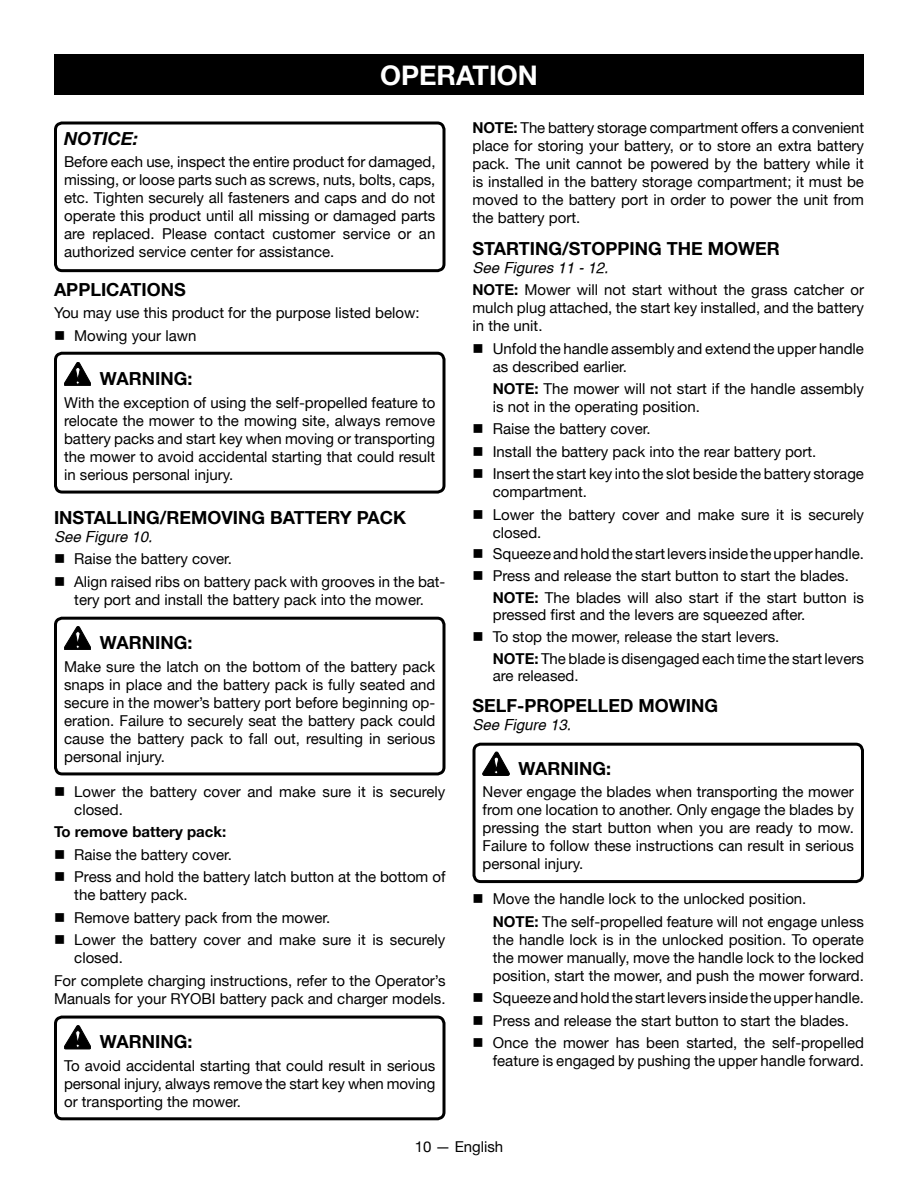
<style>
.page{position:relative;width:918px;height:1188px;background:#fff}
.page>*{position:absolute;margin:0;border:0;box-sizing:border-box;transform-origin:0 0}
.HEADING{font:700 27px "Helvetica Neue";color:#fff}
.Heading_2_w_figure{font:700 18px "Helvetica Neue";color:#000}
.Warning{font:700 18px "Helvetica Neue";color:#000}
.Heading_2{font:700 18px "Helvetica Neue";color:#000}
.Notice{font:italic 700 18px "Helvetica Neue";color:#000}
.bullets{font:15px/18px "Helvetica Neue";color:#000}
.Warning_text{font:15px/18px "Helvetica Neue";color:#000;text-align:justify}
.Body_text{font:15px/18px "Helvetica Neue";color:#000;text-align:justify}
.See_figure{font:italic 15px "Helvetica";color:#000}
.Body_text-2{font:700 15px "Helvetica Neue";color:#000}
.s1{font-weight:700}
</style>
<div class="page">
<svg style="left:64px;top:362px;width:27px;height:24px"></svg>
<svg style="left:64px;top:626px;width:27px;height:24px"></svg>
<svg style="left:64px;top:1026px;width:27px;height:23px"></svg>
<svg style="left:483px;top:752px;width:26px;height:24px"></svg>
<div style="left:54px;top:617px;width:392px;height:158px;border:3px solid #000;border-radius:7px"></div>
<div style="left:54px;top:352px;width:392px;height:142px;border:3px solid #000;border-radius:7px"></div>
<div style="left:54px;top:54px;width:810px;height:40px;background:#000"></div>
<div style="left:472px;top:743px;width:392px;height:140px;border:3px solid #000;border-radius:7px"></div>
<div style="left:54px;top:1016px;width:392px;height:104px;border:3px solid #000;border-radius:7px"></div>
<div style="left:54px;top:122px;width:392px;height:150px;border:3px solid #000;border-radius:7px"></div>
<p class="HEADING" style="left:380px;top:58px;width:159px">OPERATION</p>
<p class="Notice" style="left:64px;top:127px;width:76px">NOTICE:</p>
<p class="Warning_text" style="left:64px;top:153px;width:373px">Before each use, inspect the entire product for damaged, missing, or loose parts such as screws, nuts, bolts, caps, etc. Tighten securely all fasteners and caps and do not operate this product until all missing or damaged parts are replaced. Please contact customer service or an authorized service center for assistance.</p>
<p class="Heading_2" style="left:54px;top:278px;width:133px">APPLICATIONS</p>
<p class="Body_text" style="left:54px;top:304px;width:367px">You may use this product for the purpose listed below:</p>
<p class="bullets" style="left:54px;top:326px;width:144px">■ Mowing your lawn</p>
<p class="Warning" style="left:100px;top:367px;width:94px">WARNING:</p>
<p class="Warning_text" style="left:64px;top:393px;width:373px">With the exception of using the self-propelled feature to relocate the mower to the mowing site, always remove battery packs and start key when moving or transporting the mower to avoid accidental starting that could result in serious personal injury.</p>
<p class="Heading_2_w_figure" style="left:54px;top:506px;width:354px">INSTALLING/REMOVING BATTERY PACK</p>
<p class="See_figure" style="left:54px;top:528px;width:100px">See Figure 10.</p>
<p class="bullets" style="left:54px;top:550px;width:180px">■ Raise the battery cover.</p>
<p class="bullets" style="left:54px;top:572px;width:393px;text-align:center">■ Align raised ribs on battery pack with grooves in the bat&shy;tery port and install the battery pack into the mower.</p>
<p class="Warning" style="left:100px;top:632px;width:94px">WARNING:</p>
<p class="Warning_text" style="left:64px;top:657px;width:373px">Make sure the latch on the bottom of the battery pack snaps in place and the battery pack is fully seated and secure in the mower’s battery port before beginning op&shy;eration. Failure to securely seat the battery pack could cause the battery pack to fall out, resulting in serious personal injury.</p>
<p class="bullets" style="left:74px;top:782px;width:373px;text-indent:-20px">■ Lower the battery cover and make sure it is securely closed.</p>
<p class="Body_text-2" style="left:54px;top:823px;width:174px">To remove battery pack:</p>
<p class="bullets" style="left:54px;top:845px;width:180px">■ Raise the battery cover.</p>
<p class="bullets" style="left:74px;top:868px;width:373px;text-indent:-20px">■ Press and hold the battery latch button at the bottom of the battery pack.</p>
<p class="bullets" style="left:54px;top:908px;width:278px">■ Remove battery pack from the mower.</p>
<p class="bullets" style="left:74px;top:931px;width:373px;text-indent:-20px">■ Lower the battery cover and make sure it is securely closed.</p>
<p class="Body_text" style="left:54px;top:971px;width:393px">For complete charging instructions, refer to the Operator’s<br>Manuals for your RYOBI battery pack and charger models.</p>
<p class="Warning" style="left:100px;top:1031px;width:94px">WARNING:</p>
<p class="Warning_text" style="left:64px;top:1056px;width:373px">To avoid accidental starting that could result in serious personal injury, always remove the start key when moving or transporting the mower.</p>
<p class="Body_text" style="left:472px;top:119px;width:393px"><span class="s1">NOTE:</span> The battery storage compartment offers a convenient place for storing your battery, or to store an extra battery pack. The unit cannot be powered by the battery while it is installed in the battery storage compartment; it must be moved to the battery port in order to power the unit from the battery port.</p>
<p class="Heading_2_w_figure" style="left:472px;top:237px;width:309px">STARTING/STOPPING THE MOWER</p>
<p class="See_figure" style="left:472px;top:259px;width:137px">See Figures 11 - 12.</p>
<p class="Body_text" style="left:472px;top:281px;width:393px"><span class="s1">NOTE:</span> Mower will not start without the grass catcher or mulch plug attached, the start key installed, and the battery in the unit.</p>
<p class="bullets" style="left:493px;top:339px;width:373px;text-indent:-20px">■ Unfold the handle assembly and extend the upper handle as described earlier.</p>
<p class="bullets" style="left:493px;top:380px;width:373px;line-height:17.2px"><span class="s1">NOTE:</span> The mower will not start if the handle assembly is not in the operating position.</p>
<p class="bullets" style="left:472px;top:420px;width:180px">■ Raise the battery cover.</p>
<p class="bullets" style="left:472px;top:442px;width:345px">■ Install the battery pack into the rear battery port.</p>
<p class="bullets" style="left:493px;top:465px;width:373px;text-indent:-20px">■ Insert the start key into the slot beside the battery storage compartment.</p>
<p class="bullets" style="left:493px;top:505px;width:373px;text-indent:-20px">■ Lower the battery cover and make sure it is securely closed.</p>
<p class="bullets" style="left:472px;top:545px;width:393px">■ Squeeze and hold the start levers inside the upper handle.</p>
<p class="bullets" style="left:472px;top:567px;width:378px">■ Press and release the start button to start the blades.</p>
<p class="bullets" style="left:493px;top:589px;width:373px;line-height:17.2px"><span class="s1">NOTE:</span> The blades will also start if the start button is pressed first and the levers are squeezed after.</p>
<p class="bullets" style="left:472px;top:627px;width:308px">■ To stop the mower, release the start levers.</p>
<p class="bullets" style="left:493px;top:649px;width:373px;line-height:17.2px"><span class="s1">NOTE:</span> The blade is disengaged each time the start levers are released.</p>
<p class="Heading_2_w_figure" style="left:472px;top:695px;width:247px">SELF-PROPELLED MOWING</p>
<p class="See_figure" style="left:472px;top:716px;width:100px">See Figure 13.</p>
<p class="Warning" style="left:518px;top:757px;width:94px">WARNING:</p>
<p class="Warning_text" style="left:483px;top:783px;width:373px">Never engage the blades when transporting the mower from one location to another. Only engage the blades by pressing the start button when you are ready to mow.<br>Failure to follow these instructions can result in serious personal injury.</p>
<p class="bullets" style="left:472px;top:890px;width:335px">■ Move the handle lock to the unlocked position.</p>
<p class="bullets" style="left:493px;top:912px;width:373px;text-align:justify"><span class="s1">NOTE:</span> The self-propelled feature will not engage unless the handle lock is in the unlocked position. To operate the mower manually, move the handle lock to the locked position, start the mower, and push the mower forward.</p>
<p class="bullets" style="left:472px;top:989px;width:393px">■ Squeeze and hold the start levers inside the upper handle.</p>
<p class="bullets" style="left:472px;top:1011px;width:378px">■ Press and release the start button to start the blades.</p>
<p class="bullets" style="left:472px;top:1034px;width:393px;text-align:right">■ Once the mower has been started, the self-propelled feature is engaged by pushing the upper handle forward.</p>
<p class="Warning_text" style="left:415px;top:1138px;width:90px">10 — English</p>
</div>
